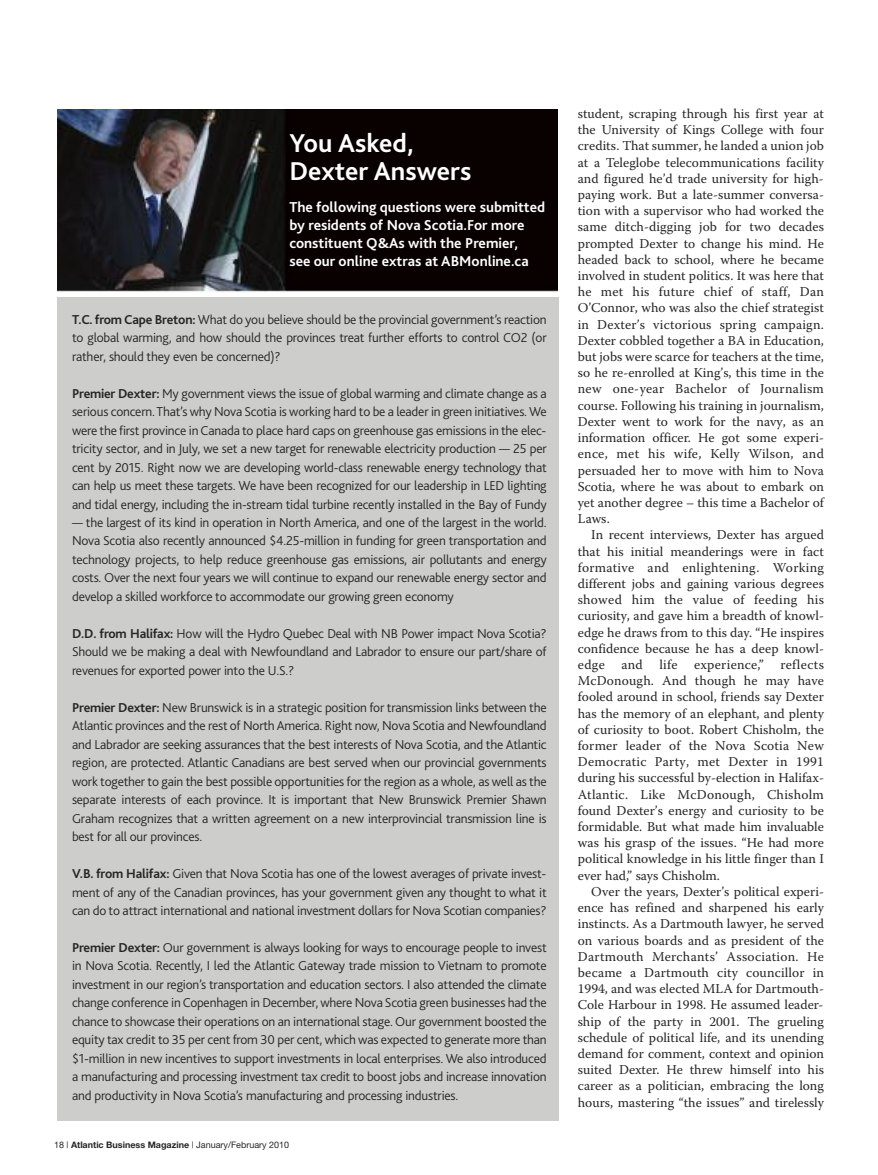
<style>
.page{position:relative;width:878px;height:1175px;background:#fff}
.page>*{position:absolute;margin:0;border:0;box-sizing:border-box;transform-origin:0 0}
.t1{font:700 27px/28.5px "Bliss 2";color:#fff}
.t2{font:700 15px/18px "Bliss 2";color:#fff}
.t3{font:300 13.5px/18.5px "Bliss 2";letter-spacing:-.015em;color:#272627;text-align:justify}
.t4{font:13.5px/16.2px "Warnock Pro";color:#272627;text-align:justify}
.t5{font:9px "Helvetica Neue";color:#272627}
.s1{font-weight:700}
</style>
<div class="page">
<div style="left:57px;top:297px;width:501px;height:823px;background:#cdcecb"></div>
<img style="left:57px;top:110px;width:500px;height:182px">
<h1 class="t1" style="left:289px;top:131px;width:183px">You Asked,<br>Dexter Answers</h1>
<p class="t2" style="left:289px;top:199px;width:257px">The following questions were submitted by residents of Nova Scotia.For more constituent Q&amp;As with the Premier,<br>see our online extras at ABMonline.ca</p>
<p class="t3" style="left:72px;top:311px;width:476px"><span class="s1">T.C. from Cape Breton:</span> What do you believe should be the provincial government’s reaction to global warming, and how should the provinces treat further efforts to control CO2 (or rather, should they even be concerned)?</p>
<p class="t3" style="left:72px;top:385px;width:476px"><span class="s1">Premier Dexter:</span> My government views the issue of global warming and climate change as a serious concern.That’s why Nova Scotia is working hard to be a leader in green initiatives. We were the first province in Canada to place hard caps on greenhouse gas emissions in the elec&shy;tricity sector, and in July, we set a new target for renewable electricity production — 25 per cent by 2015. Right now we are developing world-class renewable energy technology that can help us meet these targets. We have been recognized for our leadership in LED lighting and tidal energy, including the in-stream tidal turbine recently installed in the Bay of Fundy</p>
<p class="t3" style="left:72px;top:514px;width:476px">— the largest of its kind in operation in North America, and one of the largest in the world.<br>Nova Scotia also recently announced $4.25-million in funding for green transportation and technology projects, to help reduce greenhouse gas emissions, air pollutants and energy costs. Over the next four years we will continue to expand our renewable energy sector and develop a skilled workforce to accommodate our growing green economy</p>
<p class="t3" style="left:72px;top:625px;width:476px"><span class="s1">D.D. from Halifax:</span> How will the Hydro Quebec Deal with NB Power impact Nova Scotia?<br>Should we be making a deal with Newfoundland and Labrador to ensure our part/share of revenues for exported power into the U.S.?</p>
<p class="t3" style="left:72px;top:699px;width:476px"><span class="s1">Premier Dexter:</span> New Brunswick is in a strategic position for transmission links between the Atlantic provinces and the rest of NorthAmerica. Right now, Nova Scotia and Newfoundland and Labrador are seeking assurances that the best interests of Nova Scotia, and the Atlantic region, are protected. Atlantic Canadians are best served when our provincial governments work together to gain the best possible opportunities for the region as a whole, as well as the separate interests of each province. It is important that New Brunswick Premier Shawn Graham recognizes that a written agreement on a new interprovincial transmission line is best for all our provinces.</p>
<p class="t3" style="left:72px;top:865px;width:476px"><span class="s1">V.B. from Halifax:</span> Given that Nova Scotia has one of the lowest averages of private invest&shy;ment of any of the Canadian provinces, has your government given any thought to what it can do to attract international and national investment dollars for Nova Scotian companies?</p>
<p class="t3" style="left:72px;top:939px;width:476px"><span class="s1">Premier Dexter:</span> Our government is always looking for ways to encourage people to invest in Nova Scotia. Recently, I led the Atlantic Gateway trade mission to Vietnam to promote investment in our region’s transportation and education sectors. I also attended the climate change conference inCopenhagen in December, where Nova Scotia green businesses had the chance to showcase their operations on an international stage. Our government boosted the equity tax credit to 35 per cent from 30 per cent, which was expected to generate more than $1-million in new incentives to support investments in local enterprises. We also introduced a manufacturing and processing investment tax credit to boost jobs and increase innovation and productivity in Nova Scotia’s manufacturing and processing industries.</p>
<p class="t5" style="left:54px;top:1141px;width:237px">18 | <span class="s1">Atlantic Business Magazine</span> | January/February 2010</p>
<p class="t4" style="left:577px;top:107px;width:248px">student, scraping through his first year at the University of Kings College with four credits. That summer, he landed a union job at a Teleglobe telecommunications facility and figured he’d trade university for high&shy;paying work. But a late-summer conversa&shy;tion with a supervisor who had worked the same ditch-digging job for two decades prompted Dexter to change his mind. He headed back to school, where he became involved in student politics. It was here that he met his future chief of staff, Dan O’Connor, who was also the chief strategist in Dexter’s victorious spring campaign.<br>Dexter cobbled together a BA in Education, but jobs were scarce for teachers at the time, so he re-enrolled at King’s, this time in the new one-year Bachelor of Journalism course. Following his training in journalism, Dexter went to work for the navy, as an information officer. He got some experi&shy;ence, met his wife, Kelly Wilson, and persuaded her to move with him to Nova Scotia, where he was about to embark on yet another degree – this time a Bachelor of Laws.</p>
<p class="t4" style="left:577px;top:528px;width:248px;text-indent:14px">In recent interviews, Dexter has argued that his initial meanderings were in fact formative and enlightening. Working different jobs and gaining various degrees showed him the value of feeding his curiosity, and gave him a breadth of knowl&shy;edge he draws from to this day. “He inspires confidence because he has a deep knowl&shy;edge and life experience,” reflects McDonough. And though he may have fooled around in school, friends say Dexter has the memory of an elephant, and plenty of curiosity to boot. Robert Chisholm, the former leader of the Nova Scotia New Democratic Party, met Dexter in 1991 during his successful by-election in Halifax-Atlantic. Like McDonough, Chisholm found Dexter’s energy and curiosity to be formidable. But what made him invaluable was his grasp of the issues. “He had more political knowledge in his little finger than I ever had,” says Chisholm.</p>
<p class="t4" style="left:577px;top:884px;width:248px;text-indent:14px">Over the years, Dexter’s political experi&shy;ence has refined and sharpened his early instincts. As a Dartmouth lawyer, he served on various boards and as president of the Dartmouth Merchants’ Association. He became a Dartmouth city councillor in 1994, and was elected MLA for Dartmouth-Cole Harbour in 1998. He assumed leader&shy;ship of the party in 2001. The grueling schedule of political life, and its unending demand for comment, context and opinion suited Dexter. He threw himself into his career as a politician, embracing the long hours, mastering “the issues” and tirelessly</p>
</div>
